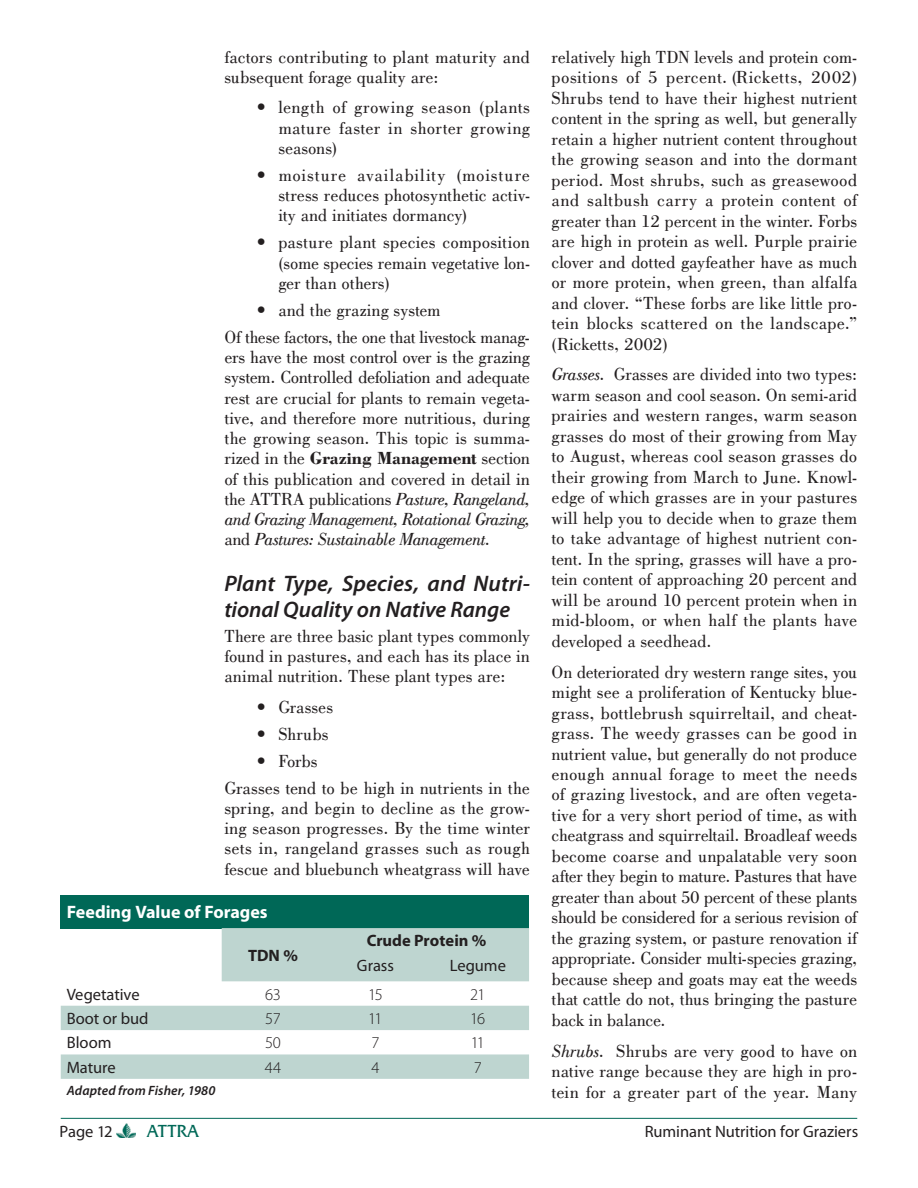
<style>
.page{position:relative;width:918px;height:1188px;background:#fff}
.page>*{position:absolute;margin:0;border:0;box-sizing:border-box;transform-origin:0 0}
.t1{font:italic 600 22.5px/25.5px "Myriad Pro";color:#231f20}
.t2{font:18px/20.5px "Bodoni";letter-spacing:.005em;color:#231f20;text-align:justify}
.t3{font:700 18px "Myriad Pro";color:#fff}
.t4{font:18px "Friz Quadrata IT Cby BT";letter-spacing:-.01em;color:#006857}
.t5{font:16.5px "Myriad Pro";letter-spacing:-.005em;color:#231f20}
.t6{font:300 16.5px "Myriad Pro";letter-spacing:-.06em;color:#231f20}
.t7{font:700 16.5px "Myriad Pro";color:#231f20}
.t8{font:italic 600 13.5px "Myriad Pro";letter-spacing:.01em;color:#231f20}
.s1{font-weight:700}
.s2{font-style:italic}
</style>
<div class="page">
<img style="left:116px;top:1123px;width:20px;height:14px">
<hr style="left:61px;top:1118px;width:796px;height:1px;background:#006857">
<div style="left:61px;top:895px;width:468px;height:33px;background:#006857"></div>
<svg style="left:61px;top:928px;width:468px;height:151px;fill:#bed5d0"></svg>
<p class="t2" style="left:224px;top:47px;width:307px">factors contributing to plant maturity and subsequent forage quality are:</p>
<p class="t2" style="left:278px;top:98px;width:253px">length of growing season (plants mature faster in shorter growing seasons)</p>
<p class="t2" style="left:278px;top:165px;width:253px">moisture availability (moisture stress reduces photosynthetic activ&shy;ity and initiates dormancy)</p>
<p class="t2" style="left:278px;top:233px;width:253px">pasture plant species composition (some species remain vegetative lon&shy;ger than others)</p>
<p class="t2" style="left:224px;top:297px;width:307px;line-height:27px;text-indent:54px">and the grazing system<br>Of these factors, the one that livestock manag-</p>
<p class="t2" style="left:224px;top:347px;width:307px">ers have the most control over is the grazing system. Controlled defoliation and adequate rest are crucial for plants to remain vegeta&shy;tive, and therefore more nutritious, during the growing season. This topic is summa&shy;rized in the <span class="s1">Grazing Management</span> section of this publication and covered in detail in the ATTRA publications <span class="s2">Pasture, Rangeland, and Grazing Management, Rotational Grazing, </span>and <span class="s2">Pastures: Sustainable Management.</span></p>
<p class="t1" style="left:224px;top:573px;width:307px">Plant Type, Species, and Nutri&shy;tional Quality on Native Range</p>
<p class="t2" style="left:224px;top:626px;width:307px">There are three basic plant types commonly found in pastures, and each has its place in animal nutrition. These plant types are:</p>
<p class="t2" style="left:278px;top:697px;width:56px">Grasses</p>
<p class="t2" style="left:278px;top:724px;width:52px">Shrubs</p>
<p class="t2" style="left:278px;top:751px;width:41px">Forbs</p>
<p class="t2" style="left:224px;top:778px;width:307px">Grasses tend to be high in nutrients in the</p>
<p class="t2" style="left:224px;top:798px;width:307px">spring, and begin to decline as the grow&shy;ing season progresses. By the time winter sets in, rangeland grasses such as rough fescue and bluebunch wheatgrass will have</p>
<p class="t2" style="left:257px;top:97px;width:10px">•</p>
<p class="t2" style="left:257px;top:165px;width:10px">•</p>
<p class="t2" style="left:257px;top:232px;width:10px">•</p>
<p class="t2" style="left:257px;top:300px;width:10px">•</p>
<p class="t2" style="left:257px;top:694px;width:10px;line-height:27px">• • •</p>
<p class="t3" style="left:67px;top:906px;width:203px">Feeding Value of Forages</p>
<p class="t7" style="left:248px;top:949px;width:51px">TDN %</p>
<p class="t7" style="left:367px;top:935px;width:121px">Crude Protein %</p>
<p class="t5" style="left:357px;top:959px;width:38px">Grass</p>
<p class="t5" style="left:450px;top:959px;width:58px">Legume</p>
<p class="t5" style="left:67px;top:988px;width:74px">Vegetative</p>
<p class="t6" style="left:265px;top:988px;width:17px">63</p>
<p class="t6" style="left:368px;top:988px;width:16px">15</p>
<p class="t6" style="left:470px;top:988px;width:17px">21</p>
<p class="t5" style="left:67px;top:1012px;width:83px">Boot or bud</p>
<p class="t6" style="left:265px;top:1012px;width:17px">57</p>
<p class="t6" style="left:368px;top:1012px;width:16px">11</p>
<p class="t6" style="left:470px;top:1012px;width:17px">16</p>
<p class="t5" style="left:67px;top:1037px;width:46px">Bloom</p>
<p class="t6" style="left:265px;top:1037px;width:17px">50</p>
<p class="t6" style="left:371px;top:1037px;width:10px">7</p>
<p class="t6" style="left:471px;top:1037px;width:16px">11</p>
<p class="t5" style="left:67px;top:1061px;width:50px">Mature</p>
<p class="t6" style="left:265px;top:1061px;width:18px">44</p>
<p class="t6" style="left:371px;top:1061px;width:10px">4</p>
<p class="t6" style="left:474px;top:1061px;width:10px">7</p>
<p class="t8" style="left:67px;top:1085px;width:150px">Adapted from Fisher, 1980</p>
<p class="t2" style="left:552px;top:47px;width:307px">relatively high TDN levels and protein com&shy;positions of 5 percent. (Ricketts, 2002)<br>Shrubs tend to have their highest nutrient content in the spring as well, but generally retain a higher nutrient content throughout the growing season and into the dormant period. Most shrubs, such as greasewood and saltbush carry a protein content of greater than 12 percent in the winter. Forbs are high in protein as well. Purple prairie clover and dotted gayfeather have as much or more protein, when green, than alfalfa and clover. “These forbs are like little pro&shy;tein blocks scattered on the landscape.” (Ricketts, 2002)</p>
<p class="t2" style="left:552px;top:364px;width:307px"><span class="s2">Grasses.</span> Grasses are divided into two types: warm season and cool season. On semi-arid prairies and western ranges, warm season grasses do most of their growing from May to August, whereas cool season grasses do their growing from March to June. Knowl&shy;edge of which grasses are in your pastures will help you to decide when to graze them to take advantage of highest nutrient con&shy;tent. In the spring, grasses will have a pro&shy;tein content of approaching 20 percent and will be around 10 percent protein when in mid-bloom, or when half the plants have developed a seedhead.</p>
<p class="t2" style="left:552px;top:662px;width:307px">On deteriorated dry western range sites, you might see a proliferation of Kentucky blue&shy;grass, bottlebrush squirreltail, and cheat&shy;grass. The weedy grasses can be good in nutrient value, but generally do not produce enough annual forage to meet the needs of grazing livestock, and are often vegeta&shy;tive for a very short period of time, as with cheatgrass and squirreltail. Broadleaf weeds become coarse and unpalatable very soon after they begin to mature. Pastures that have greater than about 50 percent of these plants should be considered for a serious revision of the grazing system, or pasture renovation if appropriate. Consider multi-species grazing, because sheep and goats may eat the weeds that cattle do not, thus bringing the pasture back in balance.</p>
<p class="t2" style="left:552px;top:1041px;width:307px"><span class="s2">Shrubs.</span> Shrubs are very good to have on native range because they are high in pro&shy;tein for a greater part of the year. Many</p>
<p class="t5" style="left:60px;top:1126px;width:55px">Page 12</p>
<p class="t4" style="left:147px;top:1120px;width:53px">ATTRA</p>
<p class="t5" style="left:645px;top:1126px;width:215px">Ruminant Nutrition for Graziers</p>
</div>
